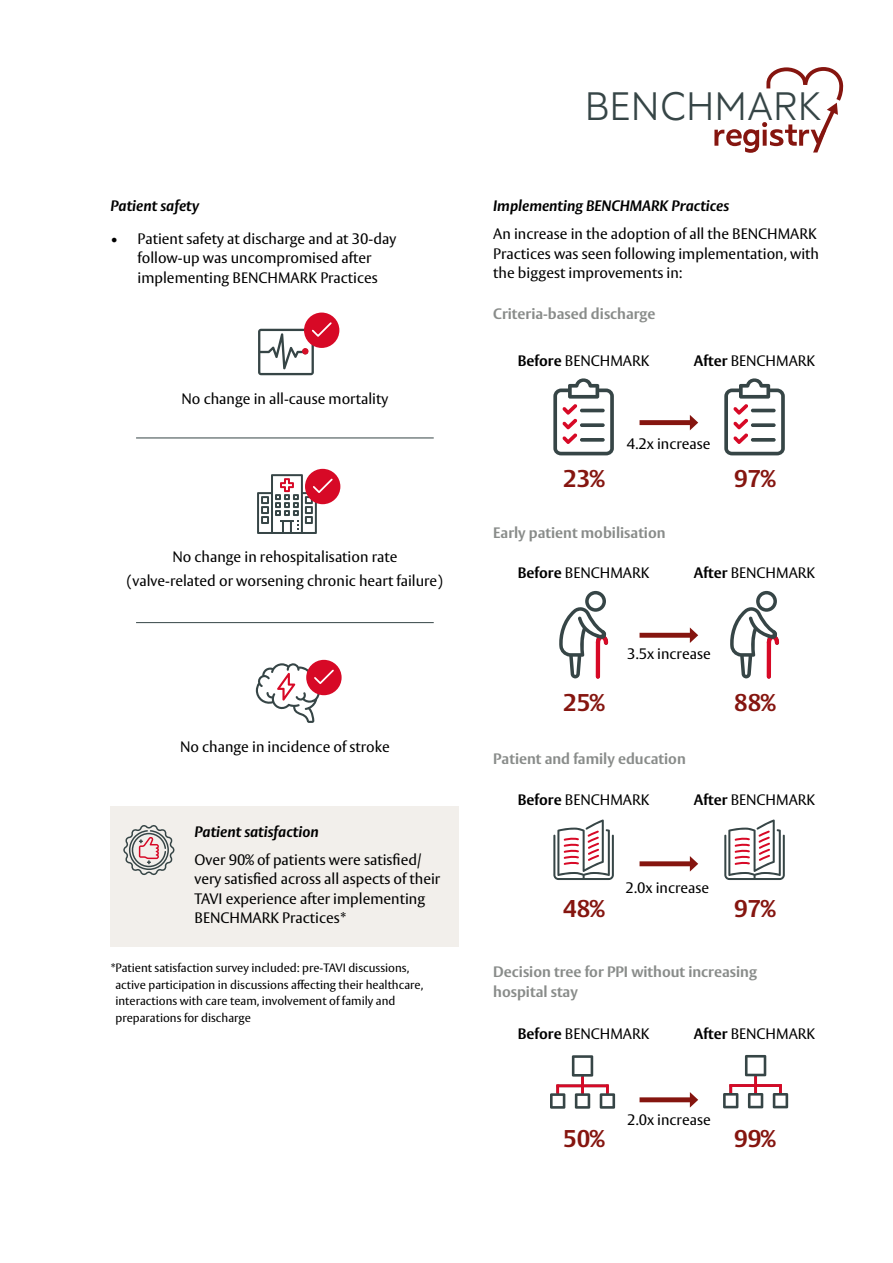
<style>
.page{position:relative;width:893px;height:1263px;background:#fff}
.page>*{position:absolute;margin:0;border:0;box-sizing:border-box;transform-origin:0 0}
.t1{font:300 39.6px "RF Tone";color:#364546}
.t2{font:700 24px "Vesta Pro";color:#85150f}
.t3{font:15px/19.5px "Vesta Pro";color:#000;text-align:center}
.t4{font:700 15px/19.5px "Vesta Pro";color:#898c8a}
.t5{font:italic 700 15px "Vesta Pro";color:#000}
.t6{font:12px/16.5px "Vesta Pro";color:#000}
.s1{font-weight:700}
</style>
<div class="page">
<div style="left:304px;top:313px;width:35px;height:35px;background:#d70926;border-radius:50%"></div>
<svg style="left:258px;top:321px;width:75px;height:54px"></svg>
<hr style="left:136px;top:438px;width:298px;height:1px;background:#364546">
<div style="left:305px;top:469px;width:35px;height:35px;background:#d70926;border-radius:50%"></div>
<svg style="left:257px;top:474px;width:77px;height:60px"></svg>
<div style="left:306px;top:660px;width:36px;height:35px;background:#d70926;border-radius:50%"></div>
<svg style="left:256px;top:663px;width:79px;height:60px"></svg>
<svg style="left:559px;top:591px;width:50px;height:87px"></svg>
<svg style="left:730px;top:591px;width:50px;height:87px"></svg>
<div style="left:639px;top:633px;width:53px;height:5px;background:#85150f"></div>
<svg style="left:690px;top:627px;width:8px;height:16px"></svg>
<svg style="left:553px;top:378px;width:61px;height:77px"></svg>
<svg style="left:580px;top:438px;width:25px;height:4px"></svg>
<svg style="left:724px;top:378px;width:61px;height:77px"></svg>
<svg style="left:751px;top:438px;width:25px;height:4px"></svg>
<div style="left:639px;top:420px;width:53px;height:5px;background:#85150f"></div>
<svg style="left:690px;top:415px;width:8px;height:15px"></svg>
<hr style="left:136px;top:622px;width:298px;height:1px;background:#364546">
<svg style="left:553px;top:819px;width:61px;height:61px"></svg>
<svg style="left:724px;top:819px;width:61px;height:61px"></svg>
<div style="left:639px;top:861px;width:53px;height:5px;background:#85150f"></div>
<svg style="left:690px;top:856px;width:8px;height:15px"></svg>
<div style="left:639px;top:1097px;width:53px;height:5px;background:#85150f"></div>
<svg style="left:690px;top:1092px;width:8px;height:15px"></svg>
<svg style="left:723px;top:1055px;width:65px;height:53px"></svg>
<svg style="left:550px;top:1055px;width:65px;height:54px"></svg>
<div style="left:111px;top:806px;width:348px;height:140px;background:#f2efeb"></div>
<svg style="left:123px;top:825px;width:51px;height:50px"></svg>
<svg style="left:714px;top:67px;width:129px;height:86px"></svg>
<p class="t5" style="left:111px;top:197px;width:90px">Patient safety</p>
<p class="t3" style="left:111px;top:229px;width:287px">• Patient safety at discharge and at 30-day follow-up was uncompromised after implementing BENCHMARK Practices</p>
<p class="t3" style="left:182px;top:389px;width:208px">No change in all-cause mortality</p>
<p class="t3" style="left:127px;top:545px;width:318px;line-height:23.7px">No change in rehospitalisation rate (valve-related or worsening chronic heart failure)</p>
<p class="t3" style="left:180px;top:736px;width:211px">No change in incidence of stroke</p>
<p class="t5" style="left:195px;top:822px;width:126px">Patient satisfaction</p>
<p class="t3" style="left:195px;top:849px;width:247px;text-align:left">Over 90% of patients were satisfied/ very satisfied across all aspects of their TAVI experience after implementing BENCHMARK Practices*</p>
<p class="t6" style="left:115px;top:960px;width:309px;text-indent:-5px">*Patient satisfaction survey included: pre-TAVI discussions, active participation in discussions affecting their healthcare, interactions with care team, involvement of family and preparations for discharge</p>
<h1 class="t1" style="left:585px;top:83px;width:238px">BENCHMARK</h1>
<p class="t5" style="left:493px;top:197px;width:237px">Implementing BENCHMARK Practices</p>
<p class="t3" style="left:493px;top:224px;width:327px;text-align:left">An increase in the adoption of all the BENCHMARK<br>Practices was seen following implementation, with the biggest improvements in:</p>
<p class="t4" style="left:493px;top:304px;width:164px">Criteria-based discharge</p>
<p class="t3" style="left:518px;top:350px;width:133px"><span class="s1">Before</span> BENCHMARK</p>
<p class="t3" style="left:694px;top:350px;width:123px"><span class="s1">After</span> BENCHMARK</p>
<p class="t3" style="left:627px;top:433px;width:85px">4.2x increase</p>
<h2 class="t2" style="left:563px;top:464px;width:42px">23%</h2>
<h2 class="t2" style="left:734px;top:464px;width:42px">97%</h2>
<p class="t4" style="left:493px;top:523px;width:174px">Early patient mobilisation</p>
<p class="t3" style="left:518px;top:563px;width:133px"><span class="s1">Before</span> BENCHMARK</p>
<p class="t3" style="left:694px;top:563px;width:123px"><span class="s1">After</span> BENCHMARK</p>
<p class="t3" style="left:627px;top:644px;width:85px">3.5x increase</p>
<h2 class="t2" style="left:563px;top:688px;width:42px">25%</h2>
<h2 class="t2" style="left:734px;top:688px;width:42px">88%</h2>
<p class="t4" style="left:493px;top:749px;width:194px">Patient and family education</p>
<p class="t3" style="left:518px;top:789px;width:133px"><span class="s1">Before</span> BENCHMARK</p>
<p class="t3" style="left:694px;top:789px;width:123px"><span class="s1">After</span> BENCHMARK</p>
<p class="t3" style="left:625px;top:878px;width:85px">2.0x increase</p>
<h2 class="t2" style="left:563px;top:894px;width:42px">48%</h2>
<h2 class="t2" style="left:734px;top:894px;width:42px">97%</h2>
<p class="t4" style="left:493px;top:962px;width:265px">Decision tree for PPI without increasing hospital stay</p>
<p class="t3" style="left:518px;top:1023px;width:133px"><span class="s1">Before</span> BENCHMARK</p>
<p class="t3" style="left:694px;top:1023px;width:123px"><span class="s1">After</span> BENCHMARK</p>
<p class="t3" style="left:627px;top:1109px;width:85px">2.0x increase</p>
<h2 class="t2" style="left:563px;top:1124px;width:42px">50%</h2>
<h2 class="t2" style="left:734px;top:1124px;width:42px">99%</h2>
</div>
